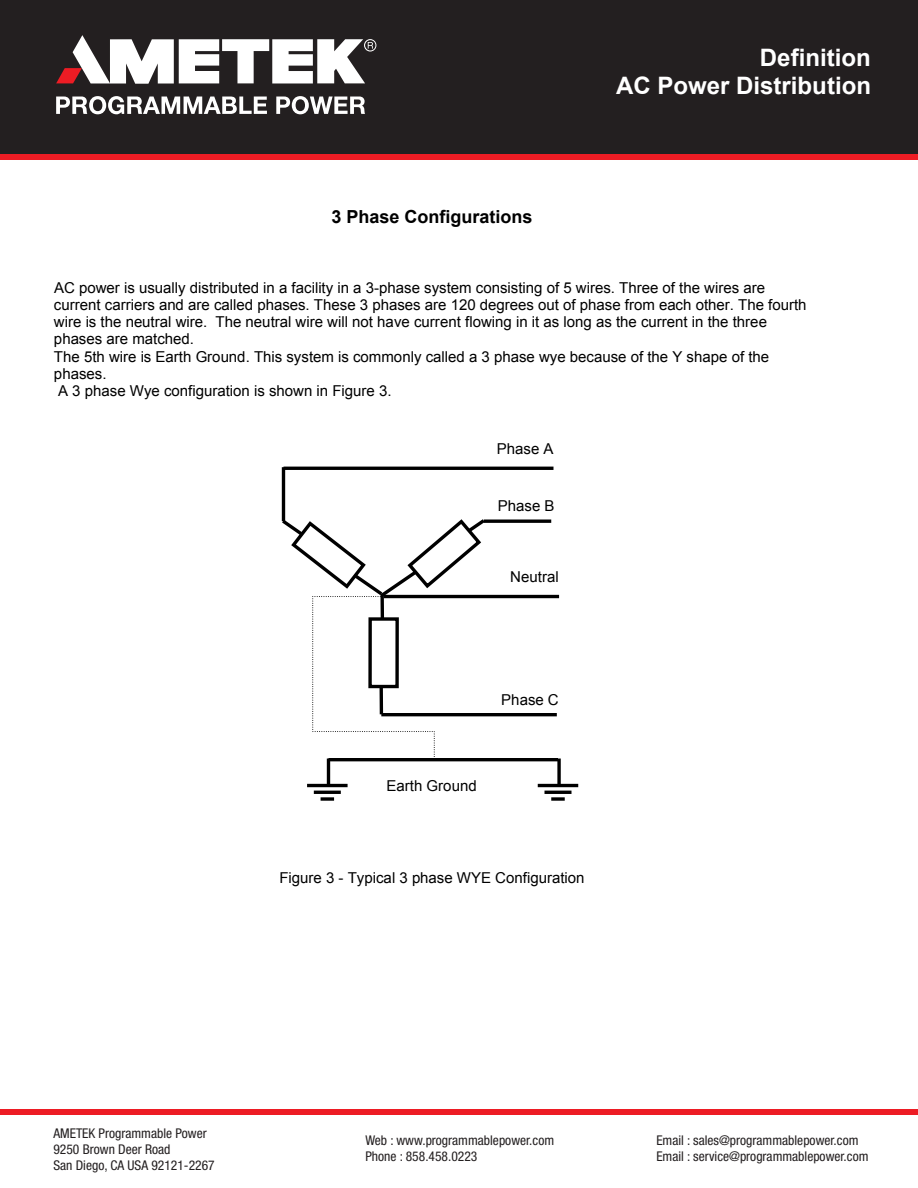
<style>
.page{position:relative;width:918px;height:1188px;background:#fff}
.page>*{position:absolute;margin:0;border:0;box-sizing:border-box;transform-origin:0 0}
.t1{font:700 24px/27.6px "Arial";color:#fff;text-align:right}
.t2{font:700 18px "Arial";color:#000}
.t3{font:15px/17.2px "Arial";color:#000}
.t4{font:condensed 13.5px/16px "Helvetica Neue LT Std";color:#231f20}
</style>
<div class="page">
<div style="left:0;top:0;width:918px;height:154px;background:#231f20"></div>
<div style="left:0;top:154px;width:918px;height:5px;background:#ed1c24"></div>
<svg style="left:56px;top:96px;width:211px;height:18px"></svg>
<svg style="left:276px;top:96px;width:89px;height:18px"></svg>
<svg style="left:56px;top:35px;width:320px;height:49px"></svg>
<div style="left:0;top:1109px;width:918px;height:5px;background:#ed1c24"></div>
<hr style="left:282px;top:467px;width:3px;height:54px;background:#000">
<hr style="left:284px;top:467px;width:270px;height:3px;background:#000">
<hr style="left:484px;top:520px;width:67px;height:3px;background:#000">
<hr style="left:384px;top:595px;width:175px;height:3px;background:#000">
<hr style="left:381px;top:713px;width:176px;height:3px;background:#000">
<hr style="left:328px;top:758px;width:230px;height:3px;background:#000">
<svg style="left:557px;top:759px;width:4px;height:25px"></svg>
<hr style="left:538px;top:784px;width:40px;height:3px;background:#000">
<svg style="left:551px;top:797px;width:14px;height:4px"></svg>
<hr style="left:544px;top:791px;width:28px;height:3px;background:#000">
<hr style="left:327px;top:759px;width:3px;height:27px;background:#000">
<hr style="left:307px;top:784px;width:41px;height:3px;background:#000">
<svg style="left:321px;top:797px;width:13px;height:4px"></svg>
<hr style="left:314px;top:791px;width:27px;height:3px;background:#000">
<svg style="left:281px;top:516px;width:207px;height:244px"></svg>
<p class="t2" style="left:331px;top:205px;width:203px">3 Phase Configurations</p>
<h1 class="t1" style="left:616px;top:45px;width:257px">Definition<br>AC Power Distribution</h1>
<p class="t3" style="left:54px;top:279px;width:754px">AC power is usually distributed in a facility in a 3-phase system consisting of 5 wires. Three of the wires are current carriers and are called phases. These 3 phases are 120 degrees out of phase from each other. The fourth wire is the neutral wire. The neutral wire will not have current flowing in it as long as the current in the three phases are matched.<br>The 5th wire is Earth Ground. This system is commonly called a 3 phase wye because of the Y shape of the phases.<br>A 3 phase Wye configuration is shown in Figure 3.</p>
<p class="t3" style="left:497px;top:440px;width:58px">Phase A</p>
<p class="t3" style="left:498px;top:497px;width:58px">Phase B</p>
<p class="t3" style="left:510px;top:568px;width:50px">Neutral</p>
<p class="t3" style="left:501px;top:691px;width:59px">Phase C</p>
<p class="t3" style="left:387px;top:778px;width:92px">Earth Ground</p>
<p class="t3" style="left:279px;top:869px;width:307px">Figure 3 - Typical 3 phase WYE Configuration</p>
<p class="t4" style="left:53px;top:1125px;width:163px">AMETEK Programmable Power<br>9250 Brown Deer Road<br>San Diego, CA USA 92121-2267</p>
<p class="t4" style="left:656px;top:1132px;width:214px">Email : sales@programmablepower.com<br>Email : service@programmablepower.com</p>
<p class="t4" style="left:365px;top:1132px;width:190px">Web : www.programmablepower.com<br>Phone : 858.458.0223</p>
</div>
